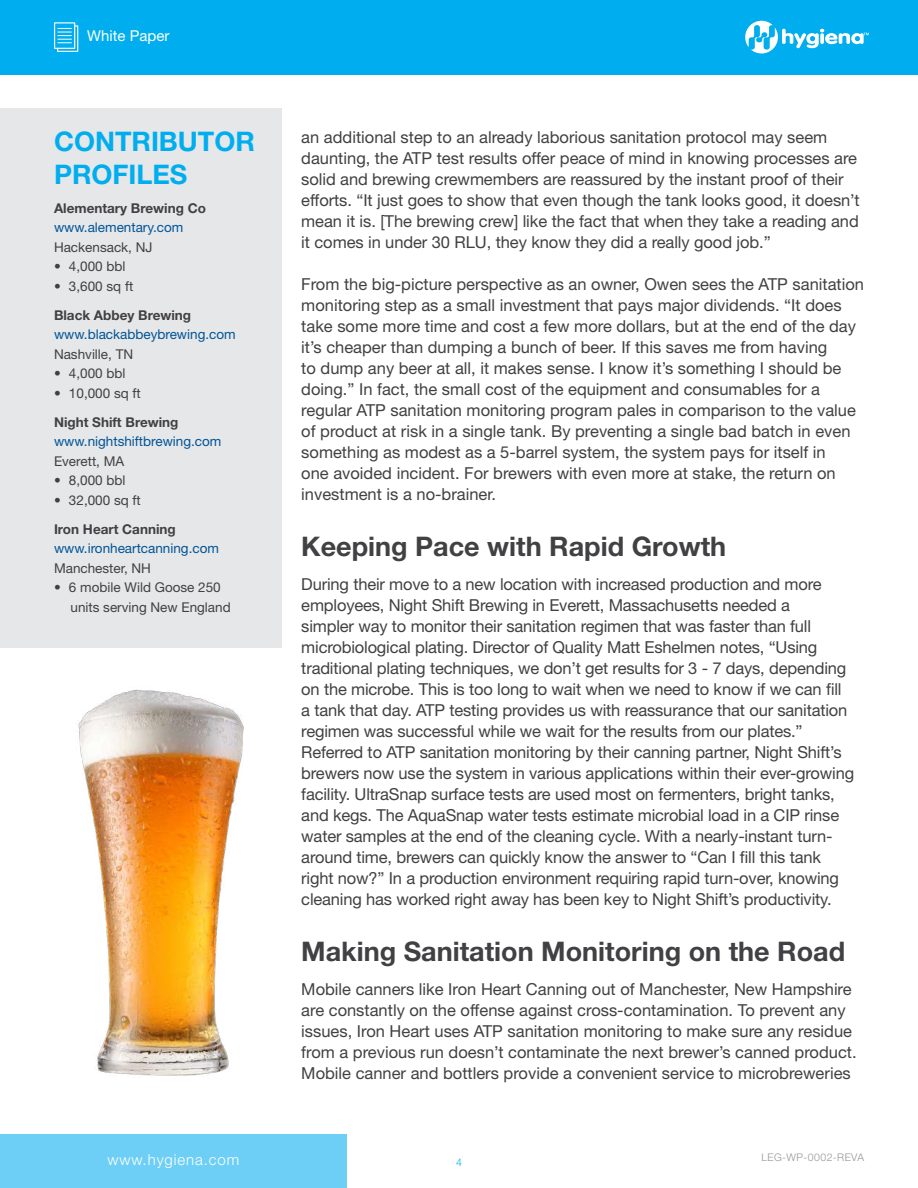
<style>
.page{position:relative;width:918px;height:1188px;background:#fff}
.page>*{position:absolute;margin:0;border:0;box-sizing:border-box;transform-origin:0 0}
.t1{font:700 27px "Helvetica Neue LT Pro";color:#414042}
.t2{font:700 27px/33px "Helvetica Neue LT Pro";color:#00aeef}
.t3{font:16.5px/21px "Helvetica Neue LT Pro";letter-spacing:-.005em;color:#414042}
.t4{font:300 15px "Helvetica Neue LT Pro";letter-spacing:.06em;color:#fff}
.t5{font:15px "Helvetica Neue LT Pro";color:#fff}
.t6{font:13.5px/19.5px "Helvetica Neue LT Pro";color:#414042}
.t7{font:13.5px "Helvetica Neue LT Pro";color:#005497}
.t8{font:700 13.5px "Helvetica Neue LT Pro";color:#414042}
.t9{font:300 10.5px "Helvetica Neue LT Pro";letter-spacing:.04em;color:#939598}
.t10{font:300 10.5px "Helvetica Neue LT Pro";color:#00aeef}
</style>
<div class="page">
<img style="left:76px;top:689px;width:168px;height:387px">
<div style="left:0;top:108px;width:282px;height:540px;background:#e6e7e8"></div>
<div style="left:0;top:0;width:918px;height:74px;background:#00aeef"></div>
<svg style="left:745px;top:21px;width:124px;height:33px"></svg>
<svg style="left:54px;top:22px;width:24px;height:30px"></svg>
<div style="left:0;top:1134px;width:347px;height:54px;background:#6dcff6"></div>
<p class="t5" style="left:87px;top:27px;width:84px">White Paper</p>
<h1 class="t2" style="left:54px;top:124px;width:202px">CONTRIBUTOR<br>PROFILES</h1>
<p class="t8" style="left:54px;top:200px;width:153px">Alementary Brewing Co</p>
<p class="t7" style="left:54px;top:219px;width:131px">www.alementary.com</p>
<p class="t6" style="left:54px;top:237px;width:100px">Hackensack, NJ</p>
<p class="t6" style="left:54px;top:256px;width:73px">• 4,000 bbl</p>
<p class="t6" style="left:54px;top:276px;width:81px">• 3,600 sq ft</p>
<p class="t8" style="left:54px;top:307px;width:139px">Black Abbey Brewing</p>
<p class="t7" style="left:54px;top:326px;width:183px">www.blackabbeybrewing.com</p>
<p class="t6" style="left:54px;top:344px;width:81px">Nashville, TN</p>
<p class="t6" style="left:54px;top:363px;width:73px">• 4,000 bbl</p>
<p class="t6" style="left:54px;top:383px;width:88px">• 10,000 sq ft</p>
<p class="t8" style="left:54px;top:414px;width:126px">Night Shift Brewing</p>
<p class="t7" style="left:54px;top:433px;width:169px">www.nightshiftbrewing.com</p>
<p class="t6" style="left:54px;top:451px;width:72px">Everett, MA</p>
<p class="t6" style="left:54px;top:470px;width:73px">• 8,000 bbl</p>
<p class="t6" style="left:54px;top:490px;width:88px">• 32,000 sq ft</p>
<p class="t8" style="left:54px;top:521px;width:123px">Iron Heart Canning</p>
<p class="t7" style="left:54px;top:540px;width:166px">www.ironheartcanning.com</p>
<p class="t6" style="left:54px;top:558px;width:99px">Manchester, NH</p>
<p class="t6" style="left:70px;top:577px;width:162px;text-indent:-16px">• 6 mobile Wild Goose 250 units serving New England</p>
<p class="t3" style="left:301px;top:127px;width:560px">an additional step to an already laborious sanitation protocol may seem daunting, the ATP test results offer peace of mind in knowing processes are solid and brewing crewmembers are reassured by the instant proof of their efforts. “It just goes to show that even though the tank looks good, it doesn’t mean it is. [The brewing crew] like the fact that when they take a reading and it comes in under 30 RLU, they know they did a really good job.”</p>
<p class="t3" style="left:301px;top:274px;width:564px">From the big-picture perspective as an owner, Owen sees the ATP sanitation monitoring step as a small investment that pays major dividends. “It does take some more time and cost a few more dollars, but at the end of the day it’s cheaper than dumping a bunch of beer. If this saves me from having<br>to dump any beer at all, it makes sense. I know it’s something I should be doing.” In fact, the small cost of the equipment and consumables for a regular ATP sanitation monitoring program pales in comparison to the value of product at risk in a single tank. By preventing a single bad batch in even something as modest as a 5-barrel system, the system pays for itself in<br>one avoided incident. For brewers with even more at stake, the return on investment is a no-brainer.</p>
<h1 class="t1" style="left:301px;top:530px;width:426px">Keeping Pace with Rapid Growth</h1>
<p class="t3" style="left:301px;top:574px;width:554px">During their move to a new location with increased production and more employees, Night Shift Brewing in Everett, Massachusetts needed a<br>simpler way to monitor their sanitation regimen that was faster than full microbiological plating. Director of Quality Matt Eshelmen notes, “Using traditional plating techniques, we don’t get results for 3 - 7 days, depending on the microbe. This is too long to wait when we need to know if we can fill a tank that day. ATP testing provides us with reassurance that our sanitation regimen was successful while we wait for the results from our plates.” Referred to ATP sanitation monitoring by their canning partner, Night Shift’s brewers now use the system in various applications within their ever-growing facility. UltraSnap surface tests are used most on fermenters, bright tanks, and kegs. The AquaSnap water tests estimate microbial load in a CIP rinse water samples at the end of the cleaning cycle. With a nearly-instant turn&shy;around time, brewers can quickly know the answer to “Can I fill this tank right now?” In a production environment requiring rapid turn-over, knowing cleaning has worked right away has been key to Night Shift’s productivity.</p>
<h1 class="t1" style="left:301px;top:935px;width:545px">Making Sanitation Monitoring on the Road</h1>
<p class="t3" style="left:301px;top:979px;width:557px">Mobile canners like Iron Heart Canning out of Manchester, New Hampshire are constantly on the offense against cross-contamination. To prevent any issues, Iron Heart uses ATP sanitation monitoring to make sure any residue from a previous run doesn’t contaminate the next brewer’s canned product.<br>Mobile canner and bottlers provide a convenient service to microbreweries</p>
<p class="t4" style="left:107px;top:1150px;width:133px">www.hygiena.com</p>
<p class="t10" style="left:456px;top:1156px;width:7px">4</p>
<p class="t9" style="left:761px;top:1151px;width:104px">LEG-WP-0002-REVA</p>
</div>
